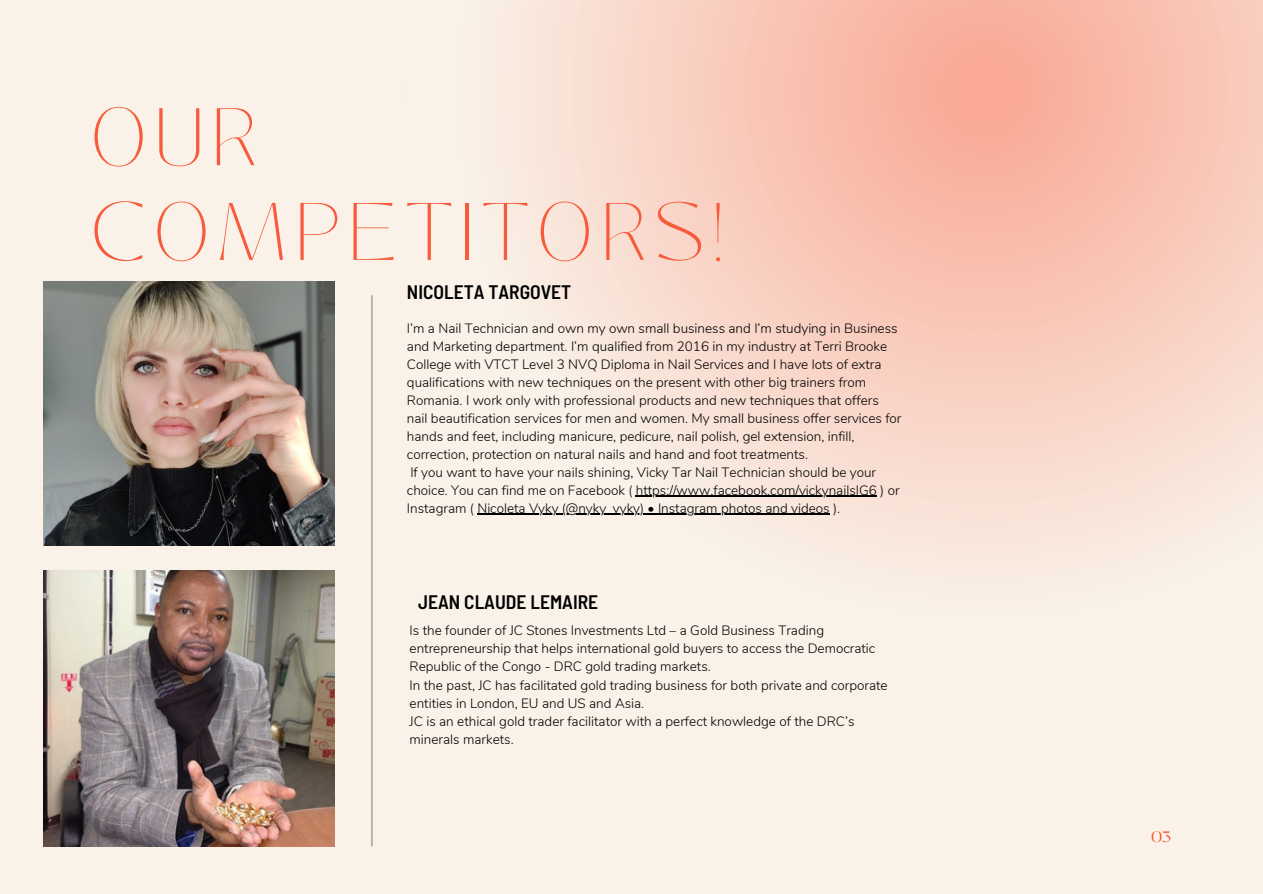
<style>
.page{position:relative;width:1263px;height:894px;background:#fff}
.page>*{position:absolute;margin:0;border:0;box-sizing:border-box;transform-origin:0 0}
.t1{font:100 81px/94.7px "Black Mango";letter-spacing:.07em;color:#f85b3b}
.t2{font:600 semi-condensed 19.5px "Barlow";color:#000}
.t3{font:15px "Black Mango";color:#fe502d}
.t4{font:300 13.5px/18px "Nunito";color:#000}
</style>
<div class="page">
<div style="left:0;top:0;width:1263px;height:893px;background:#faf2e9"></div>
<svg style="left:477px;top:0;width:786px;height:560px"></svg>
<hr style="left:636px;top:495px;width:241px;height:1px;background:#000">
<hr style="left:477px;top:513px;width:353px;height:1px;background:#000">
<img style="left:44px;top:281px;width:290px;height:264px">
<img style="left:44px;top:570px;width:290px;height:276px">
<hr style="left:371px;top:295px;width:1px;height:551px;background:#7b8b8b">
<p class="t1" style="left:89px;top:90px;width:637px">OUR<br>COMPETITORS!</p>
<p class="t2" style="left:407px;top:280px;width:166px">NICOLETA TARGOVET</p>
<p class="t4" style="left:407px;top:319px;width:496px">I’m a Nail Technician and own my own small business and I’m studying in Business and Marketing department. I’m qualified from 2016 in my industry at Terri Brooke College with VTCT Level 3 NVQ Diploma in Nail Services and I have lots of extra qualifications with new techniques on the present with other big trainers from Romania. I work only with professional products and new techniques that offers nail beautification services for men and women. My small business offer services for hands and feet, including manicure, pedicure, nail polish, gel extension, infill, correction, protection on natural nails and hand and foot treatments.</p>
<p class="t4" style="left:407px;top:463px;width:494px">If you want to have your nails shining, Vicky Tar Nail Technician should be your choice. You can find me on Facebook ( https://www.facebook.com/vickynailsIG6 ) or<br>Instagram ( Nicoleta Vyky (@nyky_vyky) • Instagram photos and videos ).</p>
<p class="t2" style="left:418px;top:589px;width:181px">JEAN CLAUDE LEMAIRE</p>
<p class="t4" style="left:410px;top:622px;width:467px">Is the founder of JC Stones Investments Ltd – a Gold Business Trading entrepreneurship that helps international gold buyers to access the Democratic<br>Republic of the Congo - DRC gold trading markets.</p>
<p class="t4" style="left:410px;top:675px;width:480px">In the past, JC has facilitated gold trading business for both private and corporate entities in London, EU and US and Asia.</p>
<p class="t4" style="left:410px;top:711px;width:446px">JC is an ethical gold trader facilitator with a perfect knowledge of the DRC’s minerals markets.</p>
<p class="t3" style="left:1151px;top:825px;width:22px">03</p>
</div>
